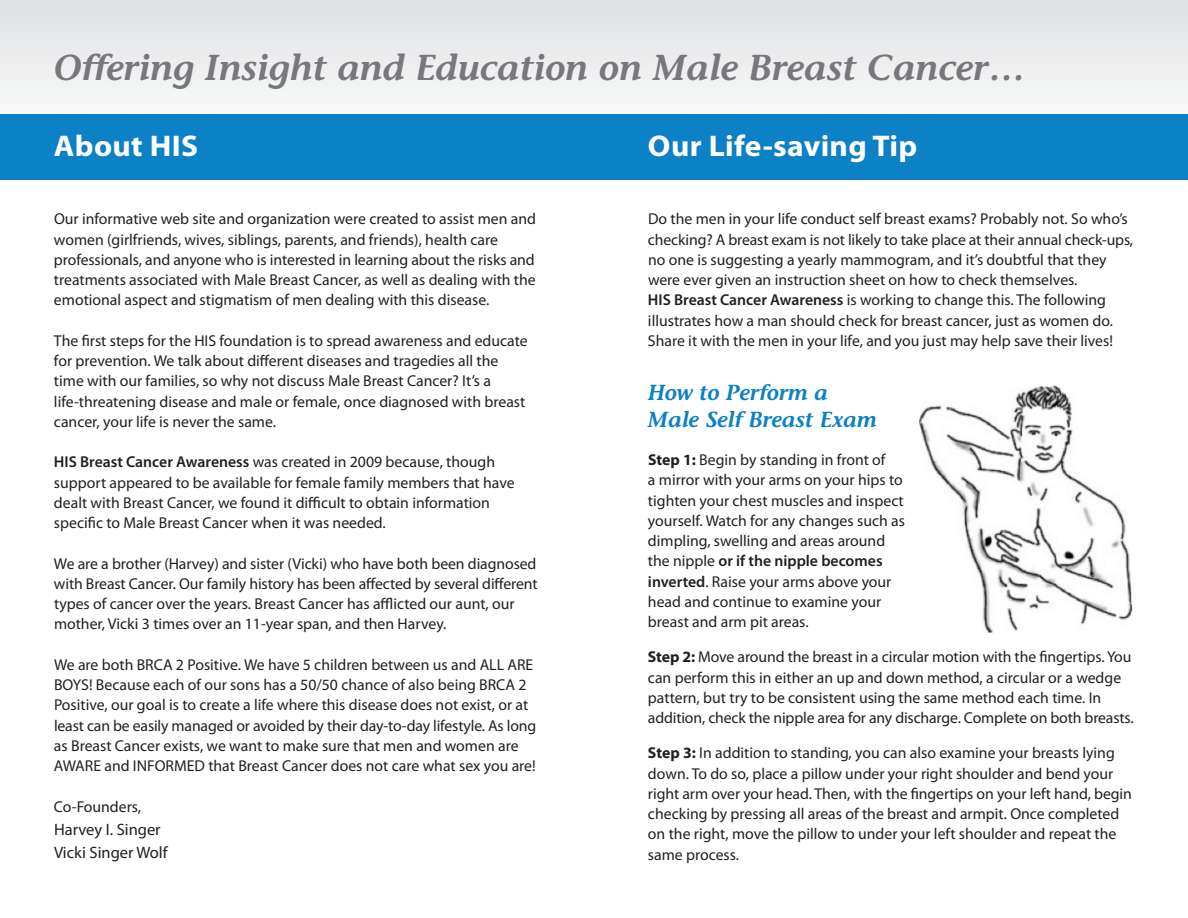
<style>
.page{position:relative;width:1188px;height:918px;background:#fff}
.page>*{position:absolute;margin:0;border:0;box-sizing:border-box;transform-origin:0 0}
.t1{font:italic 600 36px "Stone Informal";letter-spacing:-.005em;color:#76787b}
.t2{font:700 30px "Myriad Pro";letter-spacing:.01em;color:#fff;scale:1.05 1}
.t3{font:italic 600 21.75px/27px "Stone Informal";letter-spacing:-.005em;color:#0c81c5}
.t4{font:16.5px/23.2px "Myriad Pro";color:#231f20}
.t5{font:15.75px/20.2px "Myriad Pro";color:#231f20}
.s1{font-weight:600}
.s2{font-weight:700}
</style>
<div class="page">
<div style="left:0;top:0;width:1188px;height:135px;background:#ececee"></div>
<div style="left:0;top:115px;width:1188px;height:65px;background:#0c81c5"></div>
<img style="left:919px;top:386px;width:214px;height:247px">
<h1 class="t1" style="left:54px;top:54px;width:972px">Offering Insight and Education on Male Breast Cancer…</h1>
<h2 class="t2" style="left:54px;top:135px;width:139px">About HIS</h2>
<p class="t5" style="left:54px;top:210px;width:484px">Our informative web site and organization were created to assist men and women (girlfriends, wives, siblings, parents, and friends), health care professionals, and anyone who is interested in learning about the risks and treatments associated with Male Breast Cancer, as well as dealing with the emotional aspect and stigmatism of men dealing with this disease.</p>
<p class="t5" style="left:54px;top:332px;width:475px">The first steps for the HIS foundation is to spread awareness and educate for prevention. We talk about different diseases and tragedies all the time with our families, so why not discuss Male Breast Cancer? It’s a life-threatening disease and male or female, once diagnosed with breast cancer, your life is never the same.</p>
<p class="t5" style="left:54px;top:453px;width:462px"><span class="s1">HIS Breast Cancer Awareness</span> was created in 2009 because, though support appeared to be available for female family members that have dealt with Breast Cancer, we found it difficult to obtain information specific to Male Breast Cancer when it was needed.</p>
<p class="t5" style="left:54px;top:554px;width:485px">We are a brother (Harvey) and sister (Vicki) who have both been diagnosed with Breast Cancer. Our family history has been affected by several different types of cancer over the years. Breast Cancer has afflicted our aunt, our mother, Vicki 3 times over an 11-year span, and then Harvey.</p>
<p class="t5" style="left:54px;top:656px;width:484px">We are both BRCA 2 Positive. We have 5 children between us and ALL ARE BOYS! Because each of our sons has a 50/50 chance of also being BRCA 2<br>Positive, our goal is to create a life where this disease does not exist, or at least can be easily managed or avoided by their day-to-day lifestyle. As long as Breast Cancer exists, we want to make sure that men and women are AWARE and INFORMED that Breast Cancer does not care what sex you are!</p>
<p class="t5" style="left:54px;top:797px;width:89px">Co-Founders,</p>
<p class="t4" style="left:54px;top:819px;width:115px">Harvey I. Singer<br>Vicki Singer Wolf</p>
<h2 class="t2" style="left:648px;top:135px;width:258px">Our Life-saving Tip</h2>
<p class="t5" style="left:648px;top:210px;width:487px">Do the men in your life conduct self breast exams? Probably not. So who’s checking? A breast exam is not likely to take place at their annual check-ups, no one is suggesting a yearly mammogram, and it’s doubtful that they were ever given an instruction sheet on how to check themselves.<br><span class="s1">HIS Breast Cancer Awareness</span> is working to change this. The following illustrates how a man should check for breast cancer, just as women do.<br>Share it with the men in your life, and you just may help save their lives!</p>
<h3 class="t3" style="left:648px;top:381px;width:231px">How to Perform a<br>Male Self Breast Exam</h3>
<p class="t5" style="left:648px;top:451px;width:258px"><span class="s2">Step 1:</span> Begin by standing in front of<br>a mirror with your arms on your hips to tighten your chest muscles and inspect yourself. Watch for any changes such as dimpling, swelling and areas around the nipple <span class="s1">or if the nipple becomes inverted</span>. Raise your arms above your head and continue to examine your breast and arm pit areas.</p>
<p class="t5" style="left:648px;top:648px;width:487px"><span class="s2">Step 2:</span> Move around the breast in a circular motion with the fingertips. You can perform this in either an up and down method, a circular or a wedge pattern, but try to be consistent using the same method each time. In addition, check the nipple area for any discharge. Complete on both breasts.</p>
<p class="t5" style="left:648px;top:744px;width:485px"><span class="s2">Step 3:</span> In addition to standing, you can also examine your breasts lying down. To do so, place a pillow under your right shoulder and bend your right arm over your head. Then, with the fingertips on your left hand, begin checking by pressing all areas of the breast and armpit. Once completed on the right, move the pillow to under your left shoulder and repeat the same process.</p>
</div>
